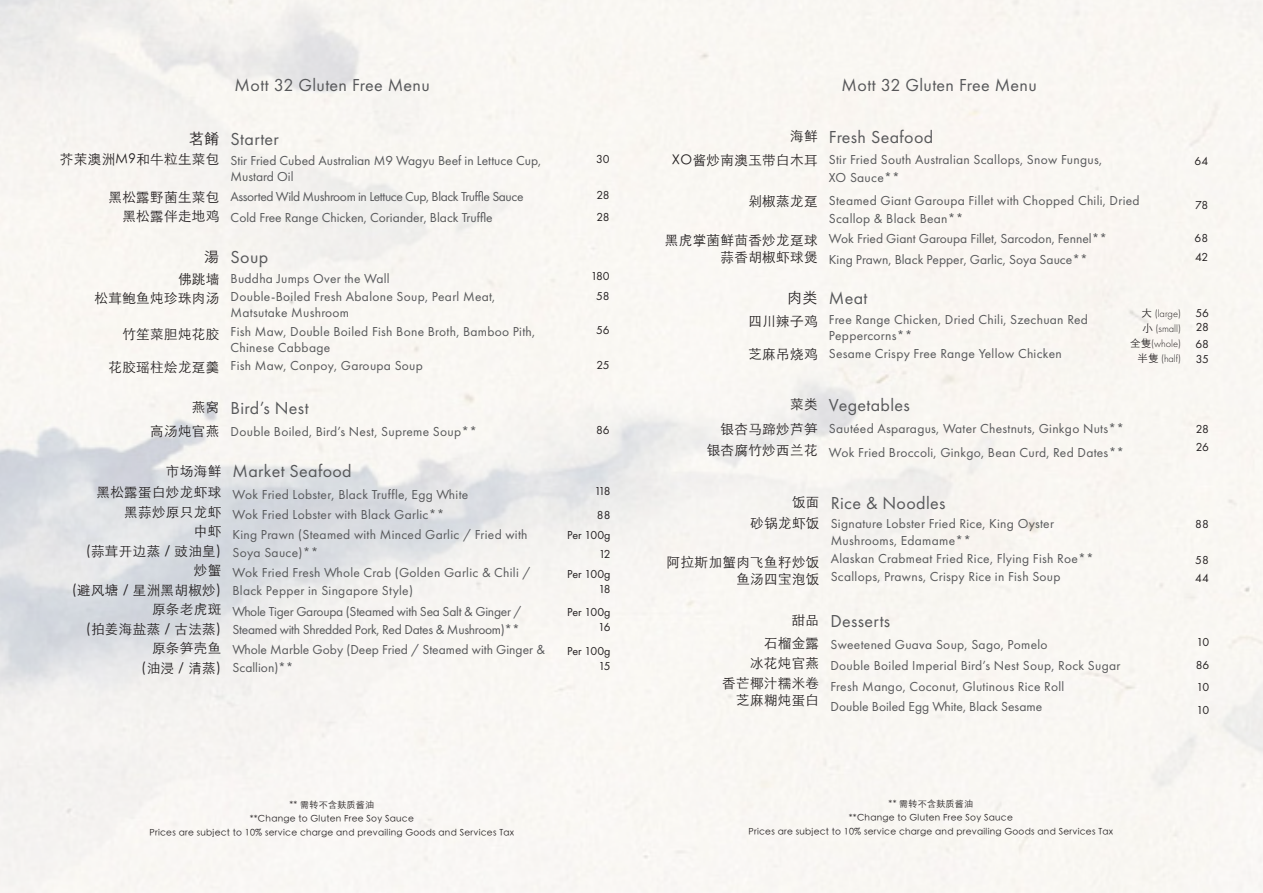
<style>
.page{position:relative;width:1263px;height:893px;background:#fff}
.page>*{position:absolute;margin:0;border:0;box-sizing:border-box;transform-origin:0 0}
.t1{font:18px "Futura PT";letter-spacing:.02em;color:#57585a}
.Chinese_Item{font:300 15px "ST Heiti SC";color:#231f20}
.t2{font:13.5px/16.2px "Futura PT";letter-spacing:.02em;color:#57585a}
.t3{font:13.5px/16.2px "Futura PT";color:#57585a}
.Chinese_Item-2{font:300 13.5px "ST Heiti SC";letter-spacing:.03em;color:#231f20}
.t4{font:13.5px/18px "Futura PT";letter-spacing:-.02em;color:#57585a}
.t5{font:13.5px "Futura PT";letter-spacing:-.03em;color:#57585a}
.t6{font:12px/15px "Futura PT";letter-spacing:-.005em;color:#231f20;text-align:right}
.t7{font:300 10.5px "Futura PT";color:#231f20}
.Chinese_Item-3{font:300 9px "ST Heiti SC";letter-spacing:.03em;color:#231f20}
.s1{font-family:"ST Heiti SC"}
</style>
<div class="page">
<p class="t1" style="left:235px;top:74px;width:197px">Mott 32 Gluten Free Menu</p>
<p class="t1" style="left:842px;top:74px;width:197px">Mott 32 Gluten Free Menu</p>
<p class="Chinese_Item" style="left:189px;top:126px;width:32px">茗餚</p>
<p class="Chinese_Item-2" style="left:60px;top:147px;width:161px">芥茉澳洲M9和牛粒生菜包</p>
<p class="Chinese_Item-2" style="left:108px;top:186px;width:112px">黑松露野菌生菜包</p>
<p class="Chinese_Item-2" style="left:122px;top:205px;width:98px">黑松露伴走地鸡</p>
<p class="Chinese_Item" style="left:204px;top:244px;width:17px">湯</p>
<p class="Chinese_Item-2" style="left:178px;top:267px;width:43px">佛跳墙</p>
<p class="Chinese_Item-2" style="left:95px;top:287px;width:126px">松茸鲍鱼炖珍珠肉汤</p>
<p class="Chinese_Item-2" style="left:122px;top:323px;width:98px">竹笙菜胆炖花胶</p>
<p class="Chinese_Item-2" style="left:108px;top:356px;width:112px">花胶瑶柱烩龙趸羹</p>
<p class="Chinese_Item-2" style="left:192px;top:395px;width:29px">燕窝</p>
<p class="Chinese_Item-2" style="left:150px;top:420px;width:71px">高汤炖官燕</p>
<p class="t1" style="left:231px;top:128px;width:50px">Starter</p>
<p class="t3" style="left:231px;top:152px;width:312px">Stir Fried Cubed Australian M9 Wagyu Beef in Lettuce Cup,<br>Mustard Oil</p>
<p class="t5" style="left:231px;top:189px;width:294px">Assorted Wild Mushroom in Lettuce Cup, Black Truffle Sauce</p>
<p class="t3" style="left:231px;top:209px;width:264px">Cold Free Range Chicken, Coriander, Black Truffle</p>
<p class="t1" style="left:231px;top:246px;width:39px">Soup</p>
<p class="t2" style="left:231px;top:270px;width:161px">Buddha Jumps Over the Wall</p>
<p class="t2" style="left:231px;top:288px;width:266px">Double-Boiled Fresh Abalone Soup, Pearl Meat,<br>Matsutake Mushroom</p>
<p class="t2" style="left:231px;top:323px;width:306px">Fish Maw, Double Boiled Fish Bone Broth, Bamboo Pith,<br>Chinese Cabbage</p>
<p class="t2" style="left:231px;top:357px;width:194px">Fish Maw, Conpoy, Garoupa Soup</p>
<p class="t1" style="left:231px;top:397px;width:79px">Bird’s Nest</p>
<p class="t2" style="left:231px;top:423px;width:248px">Double Boiled, Bird’s Nest, Supreme Soup**</p>
<p class="Chinese_Item-2" style="left:166px;top:459px;width:57px">市场海鲜</p>
<p class="Chinese_Item-2" style="left:96px;top:481px;width:126px">黑松露蛋白炒龙虾球</p>
<p class="Chinese_Item-2" style="left:124px;top:500px;width:98px">黑蒜炒原只龙虾</p>
<p class="Chinese_Item-2" style="left:194px;top:520px;width:29px">中虾</p>
<p class="Chinese_Item-2" style="left:86px;top:539px;width:137px">(蒜茸开边蒸 / 豉油皇)</p>
<p class="Chinese_Item-2" style="left:194px;top:559px;width:29px">炒蟹</p>
<p class="Chinese_Item-2" style="left:72px;top:578px;width:151px">(避风塘 / 星洲黑胡椒炒)</p>
<p class="Chinese_Item-2" style="left:152px;top:598px;width:71px">原条老虎斑</p>
<p class="Chinese_Item-2" style="left:86px;top:617px;width:137px">(拍姜海盐蒸 / 古法蒸)</p>
<p class="Chinese_Item-2" style="left:152px;top:637px;width:71px">原条笋壳鱼</p>
<p class="Chinese_Item-2" style="left:141px;top:656px;width:81px">(油浸 / 清蒸)</p>
<p class="t1" style="left:232px;top:461px;width:121px">Market Seafood</p>
<p class="t2" style="left:232px;top:486px;width:237px">Wok Fried Lobster, Black Truffle, Egg White</p>
<p class="t2" style="left:232px;top:507px;width:213px">Wok Fried Lobster with Black Garlic**</p>
<p class="t2" style="left:232px;top:526px;width:297px;line-height:18px">King Prawn (Steamed with Minced Garlic / Fried with<br>Soya Sauce)**</p>
<p class="t2" style="left:232px;top:564px;width:300px;line-height:18px">Wok Fried Fresh Whole Crab (Golden Garlic &amp; Chili /<br>Black Pepper in Singapore Style)</p>
<p class="t4" style="left:232px;top:602px;width:291px">Whole Tiger Garoupa (Steamed with Sea Salt &amp; Ginger /<br>Steamed with Shredded Pork, Red Dates &amp; Mushroom)**</p>
<p class="t3" style="left:232px;top:640px;width:314px;line-height:18px">Whole Marble Goby (Deep Fried / Steamed with Ginger &amp;<br>Scallion)**</p>
<p class="t6" style="left:596px;top:151px;width:15px">30</p>
<p class="t6" style="left:596px;top:187px;width:15px">28</p>
<p class="t6" style="left:596px;top:210px;width:15px">28</p>
<p class="t6" style="left:591px;top:269px;width:20px">180</p>
<p class="t6" style="left:596px;top:288px;width:15px">58</p>
<p class="t6" style="left:596px;top:323px;width:15px">56</p>
<p class="t6" style="left:596px;top:357px;width:15px">25</p>
<p class="t6" style="left:596px;top:422px;width:15px">86</p>
<p class="t6" style="left:594px;top:484px;width:18px">118</p>
<p class="t6" style="left:567px;top:505px;width:45px;line-height:19.5px">88<br>Per 100g<br>12</p>
<p class="t6" style="left:567px;top:566px;width:45px">Per 100g<br>18</p>
<p class="t6" style="left:567px;top:605px;width:45px">Per 100g<br>16</p>
<p class="t6" style="left:567px;top:644px;width:45px">Per 100g<br>15</p>
<p class="Chinese_Item-2" style="left:790px;top:124px;width:29px">海鲜</p>
<p class="Chinese_Item-2" style="left:672px;top:148px;width:147px">XO酱炒南澳玉带白木耳</p>
<p class="Chinese_Item-2" style="left:748px;top:190px;width:71px">剁椒蒸龙趸</p>
<p class="Chinese_Item-2" style="left:665px;top:228px;width:154px">黑虎掌菌鲜茴香炒龙趸球</p>
<p class="Chinese_Item-2" style="left:720px;top:246px;width:98px">蒜香胡椒虾球煲</p>
<p class="Chinese_Item" style="left:787px;top:285px;width:32px">肉类</p>
<p class="Chinese_Item-2" style="left:748px;top:310px;width:71px">四川辣子鸡</p>
<p class="Chinese_Item-2" style="left:748px;top:342px;width:71px">芝麻吊烧鸡</p>
<p class="Chinese_Item-2" style="left:790px;top:393px;width:29px">菜类</p>
<p class="Chinese_Item-2" style="left:721px;top:417px;width:98px">银杏马蹄炒芦笋</p>
<p class="Chinese_Item-2" style="left:707px;top:439px;width:112px">银杏腐竹炒西兰花</p>
<p class="t1" style="left:829px;top:126px;width:106px">Fresh Seafood</p>
<p class="t2" style="left:829px;top:151px;width:275px;line-height:18px">Stir Fried South Australian Scallops, Snow Fungus,<br>XO Sauce**</p>
<p class="t2" style="left:829px;top:191px;width:312px;line-height:18px">Steamed Giant Garoupa Fillet with Chopped Chili, Dried<br>Scallop &amp; Black Bean**</p>
<p class="t3" style="left:829px;top:230px;width:280px">Wok Fried Giant Garoupa Fillet, Sarcodon, Fennel**</p>
<p class="t3" style="left:829px;top:251px;width:260px">King Prawn, Black Pepper, Garlic, Soya Sauce**</p>
<p class="t1" style="left:829px;top:287px;width:40px">Meat</p>
<p class="t2" style="left:829px;top:311px;width:261px">Free Range Chicken, Dried Chili, Szechuan Red<br>Peppercorns**</p>
<p class="t2" style="left:829px;top:346px;width:234px">Sesame Crispy Free Range Yellow Chicken</p>
<p class="t1" style="left:829px;top:394px;width:83px">Vegetables</p>
<p class="t2" style="left:829px;top:421px;width:297px">Sautéed Asparagus, Water Chestnuts, Ginkgo Nuts**</p>
<p class="t2" style="left:829px;top:444px;width:297px">Wok Fried Broccoli, Ginkgo, Bean Curd, Red Dates**</p>
<p class="t7" style="left:1141px;top:308px;width:41px"><span class="s1">大</span> (large)</p>
<p class="t7" style="left:1142px;top:323px;width:40px"><span class="s1">小</span> (small)</p>
<p class="t7" style="left:1130px;top:338px;width:52px"><span class="s1">全隻</span>(whole)</p>
<p class="t7" style="left:1137px;top:353px;width:45px"><span class="s1">半隻</span> (half)</p>
<p class="Chinese_Item-2" style="left:792px;top:490px;width:29px">饭面</p>
<p class="Chinese_Item-2" style="left:750px;top:512px;width:71px">砂锅龙虾饭</p>
<p class="Chinese_Item-2" style="left:667px;top:551px;width:154px">阿拉斯加蟹肉飞鱼籽炒饭</p>
<p class="Chinese_Item-2" style="left:736px;top:568px;width:85px">鱼汤四宝泡饭</p>
<p class="Chinese_Item-2" style="left:792px;top:608px;width:29px">甜品</p>
<p class="Chinese_Item-2" style="left:764px;top:631px;width:57px">石榴金露</p>
<p class="Chinese_Item-2" style="left:750px;top:651px;width:71px">冰花炖官燕</p>
<p class="Chinese_Item-2" style="left:722px;top:672px;width:98px">香芒椰汁糯米卷</p>
<p class="Chinese_Item-2" style="left:736px;top:689px;width:85px">芝麻糊炖蛋白</p>
<p class="t1" style="left:831px;top:492px;width:116px">Rice &amp; Noodles</p>
<p class="t2" style="left:831px;top:516px;width:225px">Signature Lobster Fried Rice, King Oyster<br>Mushrooms, Edamame**</p>
<p class="t2" style="left:831px;top:550px;width:265px">Alaskan Crabmeat Fried Rice, Flying Fish Roe**</p>
<p class="t2" style="left:831px;top:569px;width:231px">Scallops, Prawns, Crispy Rice in Fish Soup</p>
<p class="t1" style="left:830px;top:610px;width:61px">Desserts</p>
<p class="t2" style="left:830px;top:637px;width:219px">Sweetened Guava Soup, Sago, Pomelo</p>
<p class="t2" style="left:830px;top:658px;width:292px">Double Boiled Imperial Bird’s Nest Soup, Rock Sugar</p>
<p class="t2" style="left:830px;top:679px;width:235px">Fresh Mango, Coconut, Glutinous Rice Roll</p>
<p class="t3" style="left:830px;top:698px;width:213px">Double Boiled Egg White, Black Sesame</p>
<p class="t6" style="left:1194px;top:154px;width:15px">64</p>
<p class="t6" style="left:1195px;top:197px;width:14px">78</p>
<p class="t6" style="left:1194px;top:230px;width:15px">68</p>
<p class="t6" style="left:1195px;top:249px;width:15px">42</p>
<p class="t6" style="left:1195px;top:305px;width:15px">56</p>
<p class="t6" style="left:1196px;top:320px;width:15px">28</p>
<p class="t6" style="left:1195px;top:337px;width:15px">68</p>
<p class="t6" style="left:1196px;top:351px;width:15px">35</p>
<p class="t6" style="left:1196px;top:421px;width:15px">28</p>
<p class="t6" style="left:1196px;top:439px;width:15px">26</p>
<p class="t6" style="left:1195px;top:516px;width:15px">88</p>
<p class="t6" style="left:1195px;top:552px;width:15px">58</p>
<p class="t6" style="left:1195px;top:570px;width:15px">44</p>
<p class="t6" style="left:1196px;top:635px;width:14px">10</p>
<p class="t6" style="left:1196px;top:657px;width:15px">86</p>
<p class="t6" style="left:1196px;top:680px;width:14px">10</p>
<p class="t6" style="left:1196px;top:702px;width:14px">10</p>
<p class="Chinese_Item-3" style="left:290px;top:796px;width:86px">** 需转不含麸质酱油</p>
<p class="Chinese_Item-3" style="left:250px;top:811px;width:166px">**Change to Gluten Free Soy Sauce</p>
<p class="Chinese_Item-3" style="left:150px;top:825px;width:366px">Prices are subject to 10% service charge and prevailing Goods and Services Tax</p>
<p class="Chinese_Item-3" style="left:888px;top:796px;width:86px">** 需转不含麸质酱油</p>
<p class="Chinese_Item-3" style="left:849px;top:810px;width:166px">**Change to Gluten Free Soy Sauce</p>
<p class="Chinese_Item-3" style="left:748px;top:824px;width:366px">Prices are subject to 10% service charge and prevailing Goods and Services Tax</p>
</div>
